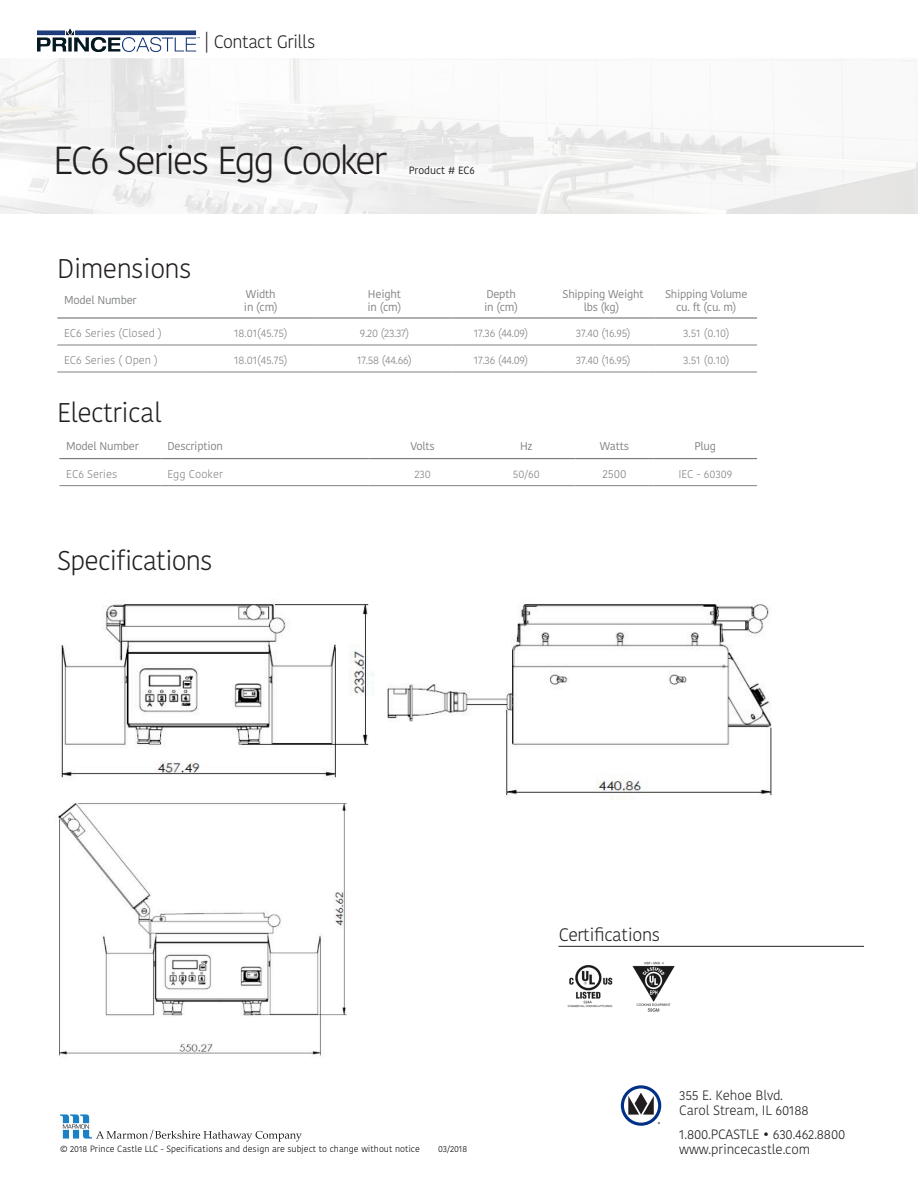
<style>
.page{position:relative;width:918px;height:1188px;background:#fff}
.page>*{position:absolute;margin:0;border:0;box-sizing:border-box;transform-origin:0 0}
.t1{font:300 39px "Kohinoor Devanagari";letter-spacing:-.065em;color:#231f20}
.t2{font:300 27px "Kohinoor Devanagari";letter-spacing:-.025em;color:#231f20}
.t3{font:300 18px "Kohinoor Devanagari";letter-spacing:-.025em;color:#231f20}
.t4{font:300 13.5px "Kohinoor Devanagari";letter-spacing:-.01em;color:#231f20}
.t5{font:300 12px "Kohinoor Devanagari";color:#808285}
.t6{font:300 11.25px "Kohinoor Devanagari";color:#808285}
.t7{font:11.25px "Kohinoor Devanagari";letter-spacing:-.02em;color:#808285}
.t8{font:10.5px "Kohinoor Devanagari";color:#231f20}
.t9{font:300 9px "Kohinoor Devanagari";color:#000}
.t10{font:700 5.7px "Myriad Pro";color:#211d1e}
.s1{font-size:19.5px}
.s2{color:#fff}
</style>
<div class="page">
<img style="left:58px;top:604px;width:748px;height:452px">
<img style="left:0;top:58px;width:918px;height:156px">
<svg style="left:57px;top:317px;width:700px;height:1px"></svg>
<hr style="left:57px;top:318px;width:147px;height:1px;background:#636366">
<hr style="left:204px;top:318px;width:114px;height:1px;background:#636366">
<hr style="left:318px;top:318px;width:133px;height:1px;background:#636366">
<hr style="left:451px;top:318px;width:100px;height:1px;background:#636366">
<hr style="left:551px;top:318px;width:105px;height:1px;background:#636366">
<hr style="left:656px;top:318px;width:101px;height:1px;background:#636366">
<hr style="left:57px;top:372px;width:147px;height:1px;background:#808285">
<hr style="left:204px;top:372px;width:114px;height:1px;background:#808285">
<hr style="left:318px;top:372px;width:133px;height:1px;background:#808285">
<hr style="left:451px;top:372px;width:100px;height:1px;background:#808285">
<hr style="left:551px;top:372px;width:105px;height:1px;background:#808285">
<hr style="left:656px;top:372px;width:101px;height:1px;background:#808285">
<hr style="left:57px;top:345px;width:147px;height:1px;background:#808285">
<hr style="left:204px;top:345px;width:114px;height:1px;background:#808285">
<hr style="left:318px;top:345px;width:133px;height:1px;background:#808285">
<hr style="left:451px;top:345px;width:100px;height:1px;background:#808285">
<hr style="left:551px;top:345px;width:105px;height:1px;background:#808285">
<hr style="left:656px;top:345px;width:101px;height:1px;background:#808285">
<hr style="left:59px;top:458px;width:102px;height:1px;background:#636366">
<hr style="left:161px;top:458px;width:207px;height:1px;background:#636366">
<hr style="left:368px;top:458px;width:109px;height:1px;background:#636366">
<hr style="left:477px;top:458px;width:99px;height:1px;background:#636366">
<hr style="left:576px;top:458px;width:78px;height:1px;background:#636366">
<hr style="left:654px;top:458px;width:103px;height:1px;background:#636366">
<hr style="left:59px;top:485px;width:102px;height:1px;background:#808285">
<hr style="left:161px;top:485px;width:207px;height:1px;background:#808285">
<hr style="left:368px;top:485px;width:109px;height:1px;background:#808285">
<hr style="left:477px;top:485px;width:99px;height:1px;background:#808285">
<hr style="left:576px;top:485px;width:78px;height:1px;background:#808285">
<hr style="left:654px;top:485px;width:103px;height:1px;background:#808285">
<img style="left:38px;top:29px;width:161px;height:22px">
<div style="left:621px;top:1085px;width:40px;height:41px;border:3px solid #003186;border-radius:50%"></div>
<svg style="left:628px;top:1093px;width:26px;height:22px"></svg>
<svg style="left:60px;top:1114px;width:242px;height:28px"></svg>
<img style="left:558px;top:964px;width:63px;height:44px">
<hr style="left:558px;top:946px;width:306px;height:1px;background:#231f20">
<img style="left:626px;top:960px;width:54px;height:53px">
<p class="t3" style="left:204px;top:31px;width:113px"><span class="s1">|</span> Contact Grills</p>
<p class="t1" style="left:53px;top:138px;width:335px">EC6 Series Egg Cooker</p>
<p class="t8" style="left:409px;top:164px;width:68px">Product # EC6</p>
<p class="t2" style="left:57px;top:253px;width:136px">Dimensions</p>
<p class="t7" style="left:64px;top:294px;width:74px">Model Number</p>
<p class="t7" style="left:246px;top:287px;width:31px">Width</p>
<p class="t7" style="left:244px;top:301px;width:35px">in (cm)</p>
<p class="t7" style="left:368px;top:287px;width:34px">Height</p>
<p class="t7" style="left:368px;top:301px;width:35px">in (cm)</p>
<p class="t7" style="left:486px;top:287px;width:31px">Depth</p>
<p class="t7" style="left:484px;top:301px;width:35px">in (cm)</p>
<p class="t7" style="left:563px;top:287px;width:83px">Shipping Weight</p>
<p class="t7" style="left:584px;top:301px;width:40px">lbs (kg)<span class="s2">)</span></p>
<p class="t7" style="left:665px;top:287px;width:84px">Shipping Volume</p>
<p class="t7" style="left:676px;top:301px;width:62px">cu. ft (cu. m)</p>
<p class="t6" style="left:64px;top:327px;width:99px">EC6 Series (Closed )</p>
<p class="t6" style="left:234px;top:327px;width:55px">18.01(45.75)</p>
<p class="t6" style="left:360px;top:327px;width:51px">9.20 (23.37)</p>
<p class="t6" style="left:474px;top:327px;width:56px">17.36 (44.09)</p>
<p class="t6" style="left:576px;top:327px;width:56px">37.40 (16.95)</p>
<p class="t6" style="left:683px;top:327px;width:48px">3.51 (0.10)</p>
<p class="t6" style="left:64px;top:354px;width:95px">EC6 Series ( Open )</p>
<p class="t6" style="left:234px;top:354px;width:55px">18.01(45.75)</p>
<p class="t6" style="left:357px;top:354px;width:56px">17.58 (44.66)</p>
<p class="t6" style="left:474px;top:354px;width:56px">17.36 (44.09)</p>
<p class="t6" style="left:576px;top:354px;width:56px">37.40 (16.95)</p>
<p class="t6" style="left:683px;top:354px;width:48px">3.51 (0.10)</p>
<p class="t2" style="left:57px;top:397px;width:106px">Electrical</p>
<p class="t7" style="left:66px;top:440px;width:74px">Model Number</p>
<p class="t7" style="left:167px;top:440px;width:57px">Description</p>
<p class="t7" style="left:410px;top:440px;width:26px">Volts</p>
<p class="t7" style="left:520px;top:440px;width:14px">Hz</p>
<p class="t7" style="left:600px;top:440px;width:31px">Watts</p>
<p class="t7" style="left:695px;top:440px;width:23px">Plug</p>
<p class="t6" style="left:66px;top:468px;width:53px">EC6 Series</p>
<p class="t6" style="left:167px;top:468px;width:57px">Egg Cooker</p>
<p class="t6" style="left:414px;top:468px;width:18px">230</p>
<p class="t6" style="left:513px;top:468px;width:28px">50/60</p>
<p class="t5" style="left:602px;top:467px;width:26px">2500</p>
<p class="t6" style="left:678px;top:468px;width:55px">IEC - 60309</p>
<p class="t2" style="left:57px;top:545px;width:157px">Specifications</p>
<p class="t9" style="left:60px;top:1144px;width:361px">© 2018 Prince Castle LLC - Specifications and design are subject to change without notice</p>
<p class="t9" style="left:438px;top:1144px;width:31px">03/2018</p>
<p class="t3" style="left:559px;top:924px;width:103px">Certifications</p>
<p class="t10" style="left:658px;top:1121px;width:4px">®</p>
<p class="t4" style="left:679px;top:1087px;width:105px">355 E. Kehoe Blvd.</p>
<p class="t4" style="left:679px;top:1102px;width:131px">Carol Stream, IL 60188</p>
<p class="t4" style="left:679px;top:1126px;width:168px">1.800.PCASTLE • 630.462.8800</p>
<p class="t4" style="left:679px;top:1141px;width:132px">www.princecastle.com</p>
</div>
